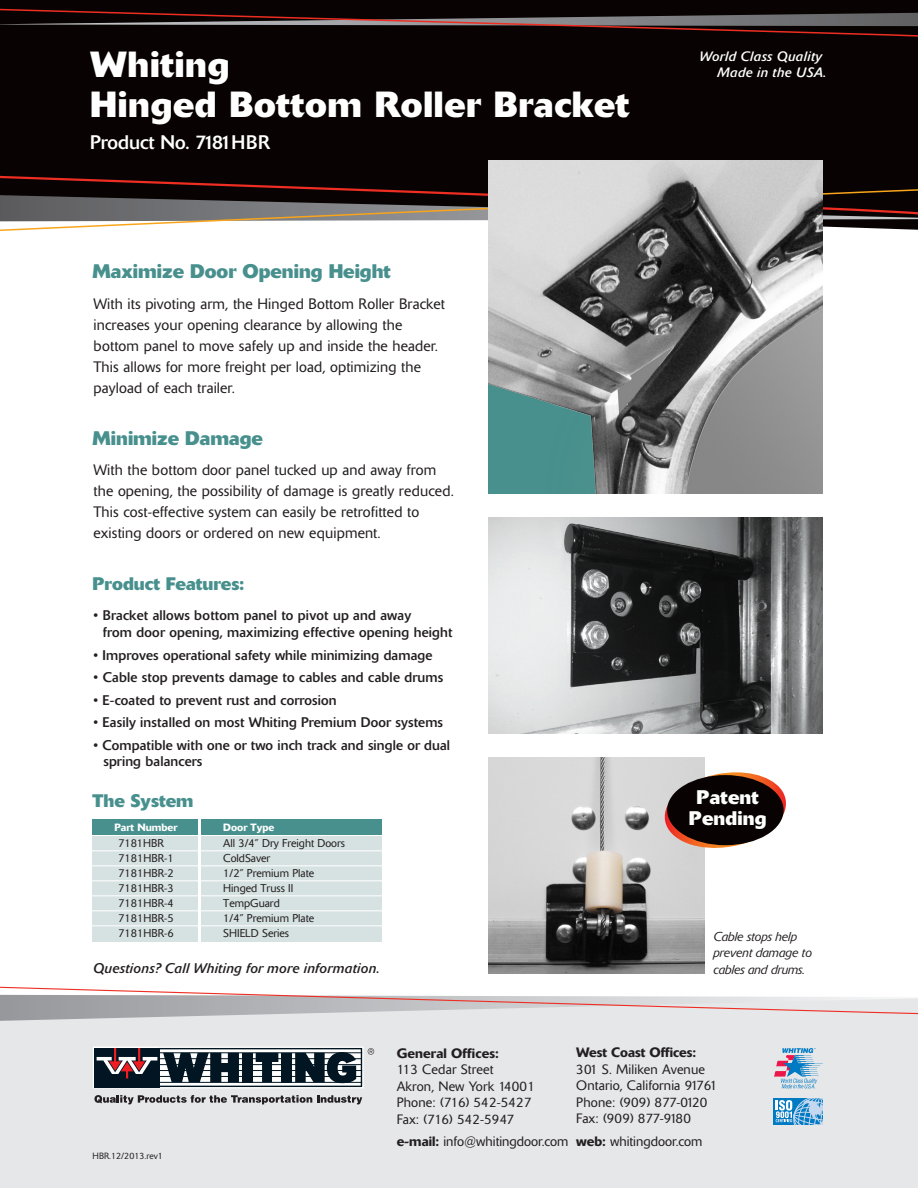
<style>
.page{position:relative;width:918px;height:1188px;background:#fff}
.page>*{position:absolute;margin:0;border:0;box-sizing:border-box;transform-origin:0 0}
.t1{font:700 36px/40.5px "Delta";letter-spacing:.02em;color:#fff}
.t2{font:700 19.5px "Delta";color:#47908d}
.t3{font:19.5px "Delta";color:#fff}
.t4{font:700 19.5px/21px "Delta";letter-spacing:.01em;color:#fff;text-align:center}
.t5{font:700 18px "Delta";color:#47908d}
.t6{font:300 15px/21px "Delta";letter-spacing:.01em;color:#231f20}
.t7{font:13.8px/16.8px "Delta";letter-spacing:.01em;color:#231f20}
.t8{font:italic 13.8px "Delta";letter-spacing:.01em;color:#231f20}
.t9{font:300 13.5px/16.5px "Delta";letter-spacing:.01em;color:#231f20}
.t10{font:500 13.5px "Delta";color:#231f20}
.t11{font:italic 13.5px/16.5px "Delta";letter-spacing:.02em;color:#fff;text-align:right}
.t12{font:italic 300 12.75px/16.5px "Delta";color:#231f20}
.t13{font:300 11.25px "Delta";color:#231f20}
.t14{font:500 10.5px "Delta";color:#fff}
.t15{font:300 9px "Delta";color:#231f20}
.s1{font-weight:500}
</style>
<div class="page">
<div style="left:0;top:0;width:918px;height:173px;background:#080302"></div>
<div style="left:0;top:1021px;width:918px;height:167px;background:#e6e7e9"></div>
<svg style="left:0;top:986px;width:918px;height:35px"></svg>
<svg style="left:0;top:7px;width:918px;height:32px;background:#2b1f1e"></svg>
<svg style="left:0;top:173px;width:918px;height:58px;background:#594e4a"></svg>
<svg style="left:774px;top:1048px;width:49px;height:41px;background:#adbbd2"></svg>
<svg style="left:773px;top:1098px;width:3px;height:26px"></svg>
<svg style="left:776px;top:1098px;width:47px;height:26px"></svg>
<svg style="left:93px;top:1047px;width:281px;height:41px"></svg>
<svg style="left:94px;top:1095px;width:268px;height:9px;background:#969597"></svg>
<img style="left:488px;top:161px;width:335px;height:333px">
<img style="left:488px;top:517px;width:335px;height:216px">
<img style="left:488px;top:757px;width:216px;height:216px">
<svg style="left:662px;top:772px;width:124px;height:80px"></svg>
<div style="left:667px;top:775px;width:117px;height:70px;background:#080302;border-radius:50%"></div>
<div style="left:93px;top:819px;width:105px;height:15px;background:#47908d"></div>
<div style="left:201px;top:819px;width:180px;height:15px;background:#47908d"></div>
<div style="left:93px;top:836px;width:105px;height:105px;background:#d6e1e1"></div>
<div style="left:201px;top:836px;width:180px;height:105px;background:#d6e1e1"></div>
<hr style="left:88px;top:850px;width:301px;height:1px;background:#fff">
<hr style="left:88px;top:865px;width:301px;height:1px;background:#fff">
<hr style="left:88px;top:880px;width:301px;height:1px;background:#fff">
<hr style="left:88px;top:895px;width:301px;height:1px;background:#fff">
<hr style="left:88px;top:910px;width:301px;height:1px;background:#fff">
<hr style="left:88px;top:925px;width:301px;height:1px;background:#fff">
<h1 class="t1" style="left:90px;top:44px;width:541px">Whiting<br>Hinged Bottom Roller Bracket</h1>
<h2 class="t3" style="left:90px;top:131px;width:182px">Product No. 7181HBR</h2>
<h2 class="t2" style="left:93px;top:259px;width:300px">Maximize Door Opening Height</h2>
<p class="t6" style="left:94px;top:293px;width:353px">With its pivoting arm, the Hinged Bottom Roller Bracket increases your opening clearance by allowing the bottom panel to move safely up and inside the header.<br>This allows for more freight per load, optimizing the payload of each trailer.</p>
<h2 class="t2" style="left:93px;top:426px;width:172px">Minimize Damage</h2>
<p class="t6" style="left:94px;top:460px;width:362px">With the bottom door panel tucked up and away from the opening, the possibility of damage is greatly reduced.<br>This cost-effective system can easily be retrofitted to existing doors or ordered on new equipment.</p>
<p class="t5" style="left:93px;top:573px;width:153px">Product Features:</p>
<p class="t7" style="left:103px;top:607px;width:351px;text-indent:-9px">• Bracket allows bottom panel to pivot up and away<br>from door opening, maximizing effective opening height</p>
<p class="t7" style="left:94px;top:646px;width:340px">• Improves operational safety while minimizing damage</p>
<p class="t7" style="left:94px;top:669px;width:351px">• Cable stop prevents damage to cables and cable drums</p>
<p class="t7" style="left:94px;top:691px;width:245px">• E-coated to prevent rust and corrosion</p>
<p class="t7" style="left:94px;top:714px;width:351px">• Easily installed on most Whiting Premium Door systems</p>
<p class="t7" style="left:103px;top:736px;width:348px;text-indent:-10px">• Compatible with one or two inch track and single or dual spring balancers</p>
<p class="t5" style="left:93px;top:790px;width:102px">The System</p>
<p class="t14" style="left:114px;top:821px;width:65px">Part Number</p>
<p class="t14" style="left:223px;top:821px;width:53px">Door Type</p>
<p class="t13" style="left:118px;top:837px;width:48px">7181HBR</p>
<p class="t13" style="left:223px;top:837px;width:123px">All 3/4” Dry Freight Doors</p>
<p class="t13" style="left:118px;top:852px;width:57px">7181HBR-1</p>
<p class="t13" style="left:223px;top:852px;width:49px">ColdSaver</p>
<p class="t13" style="left:118px;top:867px;width:57px">7181HBR-2</p>
<p class="t13" style="left:223px;top:867px;width:92px">1/2” Premium Plate</p>
<p class="t13" style="left:118px;top:882px;width:57px">7181HBR-3</p>
<p class="t13" style="left:223px;top:882px;width:72px">Hinged Truss II</p>
<p class="t13" style="left:118px;top:897px;width:57px">7181HBR-4</p>
<p class="t13" style="left:223px;top:897px;width:58px">TempGuard</p>
<p class="t13" style="left:118px;top:912px;width:57px">7181HBR-5</p>
<p class="t13" style="left:223px;top:912px;width:92px">1/4” Premium Plate</p>
<p class="t13" style="left:118px;top:927px;width:57px">7181HBR-6</p>
<p class="t13" style="left:223px;top:927px;width:67px">SHIELD Series</p>
<p class="t11" style="left:699px;top:48px;width:128px">World Class Quality<br>Made in the USA.</p>
<h2 class="t4" style="left:689px;top:787px;width:79px">Patent<br>Pending</h2>
<p class="t12" style="left:713px;top:928px;width:100px">Cable stops help prevent damage to</p>
<p class="t8" style="left:93px;top:961px;width:288px">Questions? Call Whiting for more information.</p>
<p class="t12" style="left:713px;top:961px;width:93px">cables and drums.</p>
<p class="t15" style="left:93px;top:1151px;width:72px">HBR.12/2013.rev1</p>
<p class="t10" style="left:576px;top:1044px;width:122px">West Coast Offices:</p>
<p class="t9" style="left:576px;top:1061px;width:143px">301 S. Miliken Avenue<br>Ontario, California 91761<br>Phone: (909) 877-0120<br>Fax: (909) 877-9180</p>
<p class="t9" style="left:397px;top:1133px;width:307px"><span class="s1">e-mail:</span> info@whitingdoor.com <span class="s1">web:</span> whitingdoor.com</p>
<p class="t10" style="left:397px;top:1045px;width:104px">General Offices:</p>
<p class="t9" style="left:397px;top:1062px;width:140px">113 Cedar Street<br>Akron, New York 14001<br>Phone: (716) 542-5427<br>Fax: (716) 542-5947</p>
</div>
